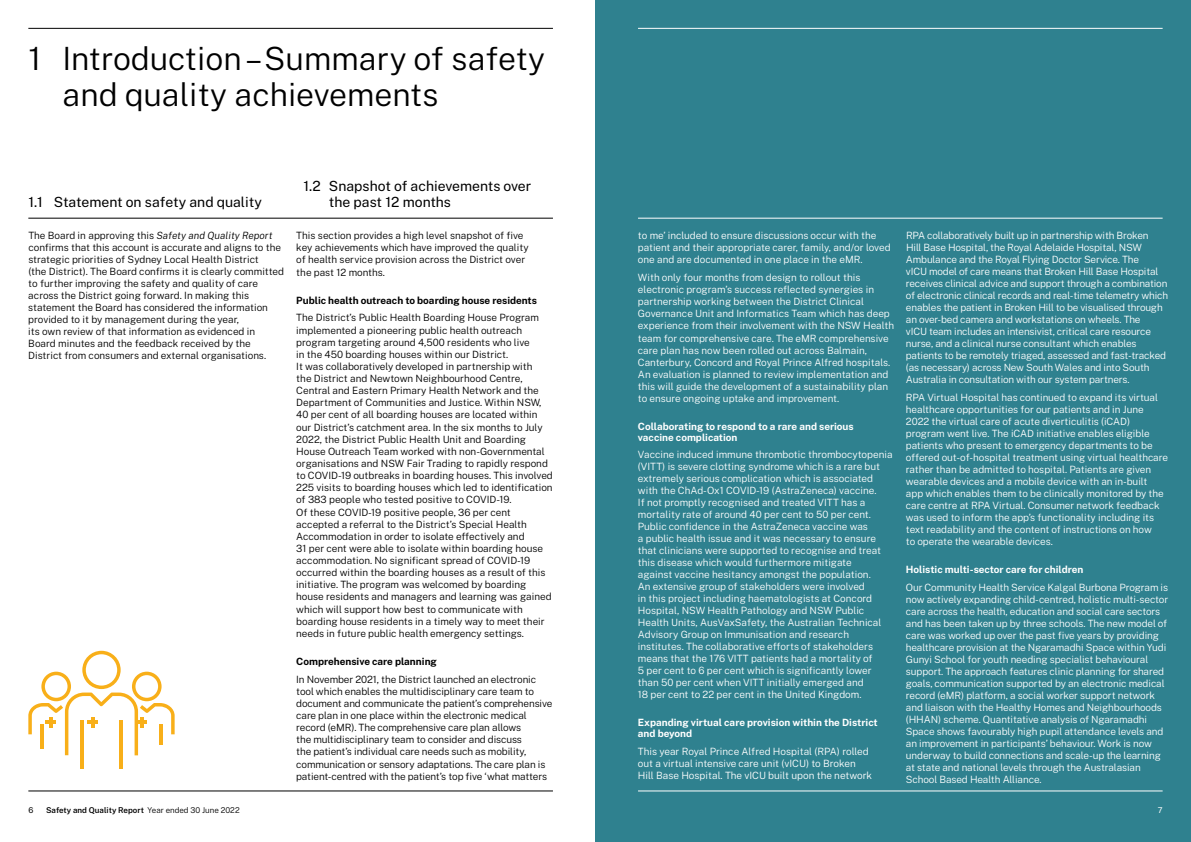
<style>
.page{position:relative;width:1191px;height:842px;background:#fff}
.page>*{position:absolute;margin:0;border:0;box-sizing:border-box;transform-origin:0 0}
.t1{font:300 32px/36px "Public Sans";color:#000}
.t2{font:14px/16px "Public Sans";color:#000}
.t3{font:300 10px/12px "Public Sans";letter-spacing:-.01em;color:#fff}
.t4{font:300 10px/12.1px "Public Sans";color:#000}
.t5{font:700 10px/11px "Public Sans";color:#fff}
.t6{font:700 10px "Public Sans";color:#000}
.t7{font:600 8px "Public Sans";color:#000}
.t8{font:8px "Public Sans";color:#000}
.t9{font:8px "Public Sans";color:#fff}
.s1{font-style:italic}
.s2{font-weight:300}
</style>
<div class="page">
<div style="left:595px;top:0;width:596px;height:842px;background:#2f818f"></div>
<hr style="left:638px;top:791px;width:524px;height:1px;background:#fff">
<hr style="left:638px;top:28px;width:524px;height:1px;background:#fff">
<hr style="left:28px;top:791px;width:525px;height:1px;background:#000">
<hr style="left:28px;top:28px;width:525px;height:1px;background:#000">
<hr style="left:28px;top:218px;width:525px;height:1px;background:#000">
<hr style="left:638px;top:218px;width:524px;height:1px;background:#fff">
<hr style="left:81px;top:720px;width:3px;height:49px;background:#f8af19">
<hr style="left:119px;top:720px;width:3px;height:49px;background:#f8af19">
<svg style="left:28px;top:651px;width:147px;height:104px"></svg>
<hr style="left:136px;top:720px;width:11px;height:4px;background:#f8af19">
<h1 class="t1" style="left:62px;top:39px;width:484px;text-indent:-34px">1 Introduction – Summary of safety and quality achievements</h1>
<h2 class="t2" style="left:28px;top:193px;width:235px">1.1 Statement on safety and quality</h2>
<p class="t4" style="left:28px;top:229px;width:257px">The Board in approving this <span class="s1">Safety and Quality Report </span>confirms that this account is accurate and aligns to the strategic priorities of Sydney Local Health District<br>(the District). The Board confirms it is clearly committed to further improving the safety and quality of care across the District going forward. In making this statement the Board has considered the information provided to it by management during the year,<br>its own review of that information as evidenced in Board minutes and the feedback received by the District from consumers and external organisations.</p>
<h2 class="t2" style="left:329px;top:177px;width:204px;text-indent:-26px">1.2 Snapshot of achievements over the past 12 months</h2>
<p class="t4" style="left:296px;top:229px;width:234px">This section provides a high level snapshot of five key achievements which have improved the quality of health service provision across the District over the past 12 months.</p>
<p class="t6" style="left:296px;top:293px;width:242px">Public health outreach to boarding house residents</p>
<p class="t4" style="left:296px;top:311px;width:258px">The District’s Public Health Boarding House Program implemented a pioneering public health outreach program targeting around 4,500 residents who live<br>in the 450 boarding houses within our District.<br>It was collaboratively developed in partnership with<br>the District and Newtown Neighbourhood Centre, Central and Eastern Primary Health Network and the Department of Communities and Justice. Within NSW, 40 per cent of all boarding houses are located within our District’s catchment area. In the six months to July 2022, the District Public Health Unit and Boarding House Outreach Team worked with non-Governmental organisations and NSW Fair Trading to rapidly respond to COVID-19 outbreaks in boarding houses. This involved 225 visits to boarding houses which led to identification of 383 people who tested positive to COVID-19.<br>Of these COVID-19 positive people, 36 per cent accepted a referral to the District’s Special Health Accommodation in order to isolate effectively and<br>31 per cent were able to isolate within boarding house accommodation. No significant spread of COVID-19 occurred within the boarding houses as a result of this initiative. The program was welcomed by boarding house residents and managers and learning was gained which will support how best to communicate with boarding house residents in a timely way to meet their needs in future public health emergency settings.</p>
<p class="t6" style="left:296px;top:654px;width:142px">Comprehensive care planning</p>
<p class="t4" style="left:296px;top:672px;width:258px">In November 2021, the District launched an electronic tool which enables the multidisciplinary care team to document and communicate the patient’s comprehensive care plan in one place within the electronic medical record (eMR). The comprehensive care plan allows<br>the multidisciplinary team to consider and discuss<br>the patient’s individual care needs such as mobility, communication or sensory adaptations. The care plan is patient-centred with the patient’s top five ‘what matters</p>
<p class="t3" style="left:638px;top:229px;width:254px">to me’ included to ensure discussions occur with the patient and their appropriate carer, family, and/or loved one and are documented in one place in the eMR.</p>
<p class="t3" style="left:638px;top:271px;width:258px">With only four months from design to rollout this electronic program’s success reflected synergies in partnership working between the District Clinical Governance Unit and Informatics Team which has deep experience from their involvement with the NSW Health team for comprehensive care. The eMR comprehensive care plan has now been rolled out across Balmain, Canterbury, Concord and Royal Prince Alfred hospitals.<br>An evaluation is planned to review implementation and this will guide the development of a sustainability plan to ensure ongoing uptake and improvement.</p>
<p class="t5" style="left:638px;top:420px;width:217px">Collaborating to respond to a rare and serious vaccine complication</p>
<p class="t3" style="left:638px;top:448px;width:256px">Vaccine induced immune thrombotic thrombocytopenia (VITT) is severe clotting syndrome which is a rare but extremely serious complication which is associated with the ChAd-Ox1 COVID-19 (AstraZeneca) vaccine.<br>If not promptly recognised and treated VITT has a mortality rate of around 40 per cent to 50 per cent.<br>Public confidence in the AstraZeneca vaccine was<br>a public health issue and it was necessary to ensure that clinicians were supported to recognise and treat this disease which would furthermore mitigate<br>against vaccine hesitancy amongst the population.<br>An extensive group of stakeholders were involved<br>in this project including haematologists at Concord Hospital, NSW Health Pathology and NSW Public Health Units, AusVaxSafety, the Australian Technical Advisory Group on Immunisation and research institutes. The collaborative efforts of stakeholders means that the 176 VITT patients had a mortality of<br>5 per cent to 6 per cent which is significantly lower than 50 per cent when VITT initially emerged and<br>18 per cent to 22 per cent in the United Kingdom.</p>
<p class="t5" style="left:638px;top:716px;width:241px">Expanding virtual care provision within the District and beyond</p>
<p class="t3" style="left:638px;top:744px;width:236px">This year Royal Prince Alfred Hospital (RPA) rolled out a virtual intensive care unit (vICU) to Broken<br>Hill Base Hospital. The vICU built upon the network</p>
<p class="t3" style="left:906px;top:229px;width:264px">RPA collaboratively built up in partnership with Broken<br>Hill Base Hospital, the Royal Adelaide Hospital, NSW Ambulance and the Royal Flying Doctor Service. The<br>vICU model of care means that Broken Hill Base Hospital receives clinical advice and support through a combination of electronic clinical records and real-time telemetry which enables the patient in Broken Hill to be visualised through an over-bed camera and workstations on wheels. The<br>vICU team includes an intensivist, critical care resource nurse, and a clinical nurse consultant which enables patients to be remotely triaged, assessed and fast-tracked (as necessary) across New South Wales and into South Australia in consultation with our system partners.</p>
<p class="t3" style="left:906px;top:391px;width:264px">RPA Virtual Hospital has continued to expand its virtual healthcare opportunities for our patients and in June 2022 the virtual care of acute diverticulitis (iCAD) program went live. The iCAD initiative enables eligible patients who present to emergency departments to be offered out-of-hospital treatment using virtual healthcare rather than be admitted to hospital. Patients are given wearable devices and a mobile device with an in-built<br>app which enables them to be clinically monitored by the care centre at RPA Virtual. Consumer network feedback was used to inform the app’s functionality including its text readability and the content of instructions on how<br>to operate the wearable devices.</p>
<p class="t5" style="left:906px;top:564px;width:179px">Holistic multi-sector care for children</p>
<p class="t3" style="left:906px;top:581px;width:264px">Our Community Health Service Kalgal Burbona Program is now actively expanding child-centred, holistic multi-sector care across the health, education and social care sectors and has been taken up by three schools. The new model of care was worked up over the past five years by providing healthcare provision at the Ngaramadhi Space within Yudi Gunyi School for youth needing specialist behavioural support. The approach features clinic planning for shared goals, communication supported by an electronic medical record (eMR) platform, a social worker support network and liaison with the Healthy Homes and Neighbourhoods (HHAN) scheme. Quantitative analysis of Ngaramadhi Space shows favourably high pupil attendance levels and an improvement in participants’ behaviour. Work is now underway to build connections and scale-up the learning at state and national levels through the Australasian School Based Health Alliance.</p>
<p class="t8" style="left:28px;top:804px;width:6px">6</p>
<p class="t7" style="left:46px;top:804px;width:195px">Safety and Quality Report <span class="s2">Year ended 30 June 2022</span></p>
<p class="t9" style="left:1157px;top:804px;width:6px">7</p>
</div>
